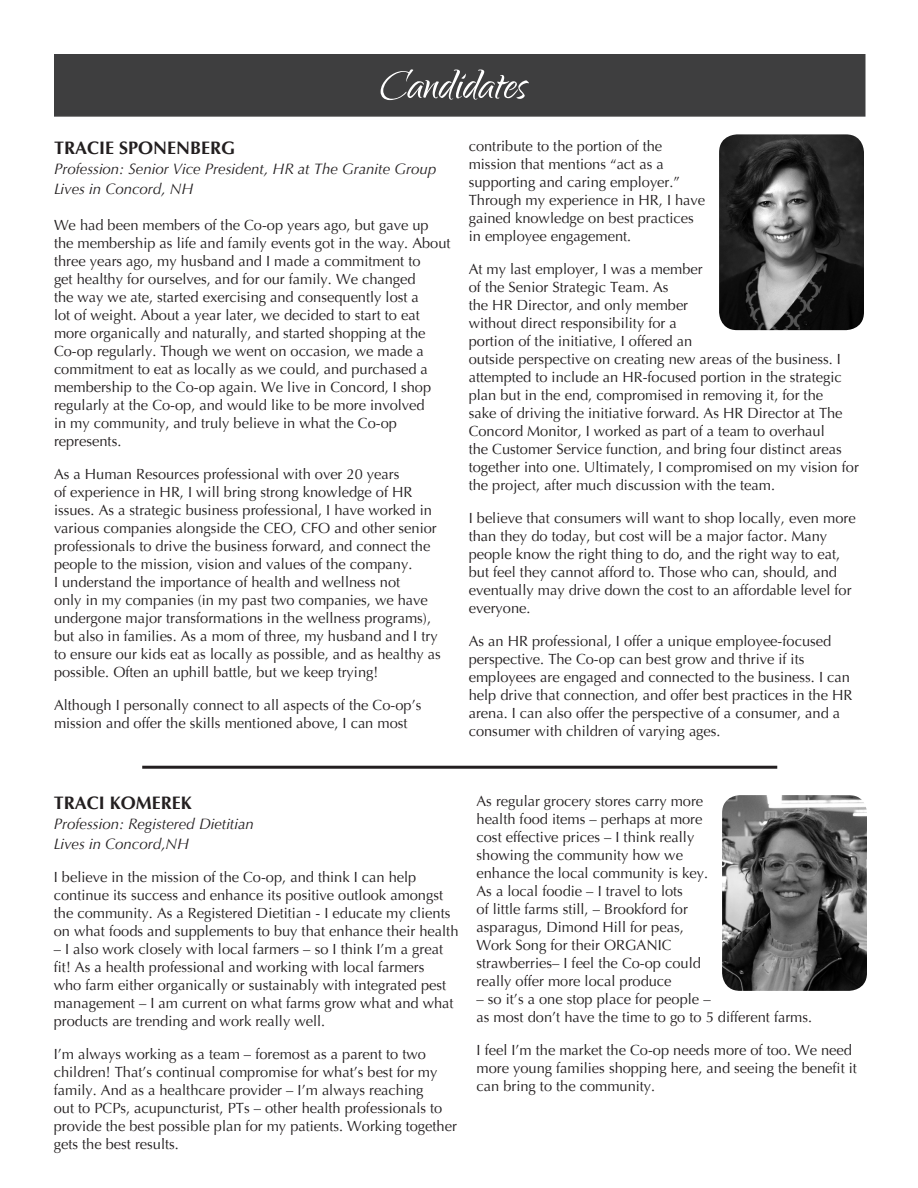
<style>
.page{position:relative;width:918px;height:1188px;background:#fff}
.page>*{position:absolute;margin:0;border:0;box-sizing:border-box;transform-origin:0 0}
.t1{font:54px "Qwigley";color:#fff}
.t2{font:700 18px "Optima";color:#231f20}
.t3{font:italic 15px "Optima";color:#231f20}
.t4{font:14.7px/18px "Optima";color:#231f20}
</style>
<div class="page">
<img style="left:719px;top:134px;width:145px;height:196px">
<div style="left:54px;top:54px;width:812px;height:63px;background:#3e3e3f;border:2px solid #3e3e3f"></div>
<hr style="left:142px;top:766px;width:635px;height:3px;background:#231f20">
<img style="left:722px;top:795px;width:145px;height:196px">
<p class="t1" style="left:379px;top:56px;width:150px">Candidates</p>
<p class="t2" style="left:54px;top:138px;width:183px">TRACIE SPONENBERG</p>
<p class="t3" style="left:54px;top:160px;width:384px">Profession: Senior Vice President, HR at The Granite Group</p>
<p class="t3" style="left:54px;top:181px;width:141px">Lives in Concord, NH</p>
<p class="t4" style="left:54px;top:217px;width:398px">We had been members of the Co-op years ago, but gave up the membership as life and family events got in the way. About three years ago, my husband and I made a commitment to<br>get healthy for ourselves, and for our family. We changed<br>the way we ate, started exercising and consequently lost a<br>lot of weight. About a year later, we decided to start to eat more organically and naturally, and started shopping at the Co-op regularly. Though we went on occasion, we made a commitment to eat as locally as we could, and purchased a membership to the Co-op again. We live in Concord, I shop regularly at the Co-op, and would like to be more involved<br>in my community, and truly believe in what the Co-op represents.</p>
<p class="t4" style="left:54px;top:466px;width:388px">As a Human Resources professional with over 20 years<br>of experience in HR, I will bring strong knowledge of HR issues. As a strategic business professional, I have worked in various companies alongside the CEO, CFO and other senior professionals to drive the business forward, and connect the people to the mission, vision and values of the company.<br>I understand the importance of health and wellness not<br>only in my companies (in my past two companies, we have undergone major transformations in the wellness programs), but also in families. As a mom of three, my husband and I try to ensure our kids eat as locally as possible, and as healthy as possible. Often an uphill battle, but we keep trying!</p>
<p class="t4" style="left:54px;top:697px;width:369px">Although I personally connect to all aspects of the Co-op’s mission and offer the skills mentioned above, I can most</p>
<p class="t4" style="left:469px;top:138px;width:238px">contribute to the portion of the mission that mentions “act as a supporting and caring employer.”<br>Through my experience in HR, I have gained knowledge on best practices in employee engagement.</p>
<p class="t4" style="left:469px;top:261px;width:392px">At my last employer, I was a member<br>of the Senior Strategic Team. As<br>the HR Director, and only member<br>without direct responsibility for a<br>portion of the initiative, I offered an<br>outside perspective on creating new areas of the business. I attempted to include an HR-focused portion in the strategic plan but in the end, compromised in removing it, for the<br>sake of driving the initiative forward. As HR Director at The Concord Monitor, I worked as part of a team to overhaul<br>the Customer Service function, and bring four distinct areas together into one. Ultimately, I compromised on my vision for the project, after much discussion with the team.</p>
<p class="t4" style="left:469px;top:510px;width:388px">I believe that consumers will want to shop locally, even more than they do today, but cost will be a major factor. Many people know the right thing to do, and the right way to eat, but feel they cannot afford to. Those who can, should, and eventually may drive down the cost to an affordable level for everyone.</p>
<p class="t4" style="left:469px;top:633px;width:385px">As an HR professional, I offer a unique employee-focused perspective. The Co-op can best grow and thrive if its employees are engaged and connected to the business. I can help drive that connection, and offer best practices in the HR arena. I can also offer the perspective of a consumer, and a consumer with children of varying ages.</p>
<p class="t2" style="left:54px;top:792px;width:140px">TRACI KOMEREK</p>
<p class="t3" style="left:54px;top:815px;width:202px">Profession: Registered Dietitian</p>
<p class="t3" style="left:54px;top:835px;width:137px">Lives in Concord,NH</p>
<p class="t4" style="left:54px;top:868px;width:406px">I believe in the mission of the Co-op, and think I can help continue its success and enhance its positive outlook amongst the community. As a Registered Dietitian - I educate my clients on what foods and supplements to buy that enhance their health</p>
<p class="t4" style="left:54px;top:940px;width:401px">– I also work closely with local farmers – so I think I’m a great fit! As a health professional and working with local farmers who farm either organically or sustainably with integrated pest management – I am current on what farms grow what and what products are trending and work really well.</p>
<p class="t4" style="left:54px;top:1045px;width:405px">I’m always working as a team – foremost as a parent to two children! That’s continual compromise for what’s best for my family. And as a healthcare provider – I’m always reaching<br>out to PCPs, acupuncturist, PTs – other health professionals to provide the best possible plan for my patients. Working together gets the best results.</p>
<p class="t4" style="left:477px;top:792px;width:233px">As regular grocery stores carry more health food items – perhaps at more cost effective prices – I think really showing the community how we enhance the local community is key.</p>
<p class="t4" style="left:477px;top:882px;width:226px">As a local foodie – I travel to lots<br>of little farms still, – Brookford for asparagus, Dimond Hill for peas, Work Song for their ORGANIC strawberries– I feel the Co-op could really offer more local produce</p>
<p class="t4" style="left:477px;top:990px;width:337px">– so it’s a one stop place for people –<br>as most don’t have the time to go to 5 different farms.</p>
<p class="t4" style="left:477px;top:1041px;width:382px">I feel I’m the market the Co-op needs more of too. We need more young families shopping here, and seeing the benefit it can bring to the community.</p>
</div>
